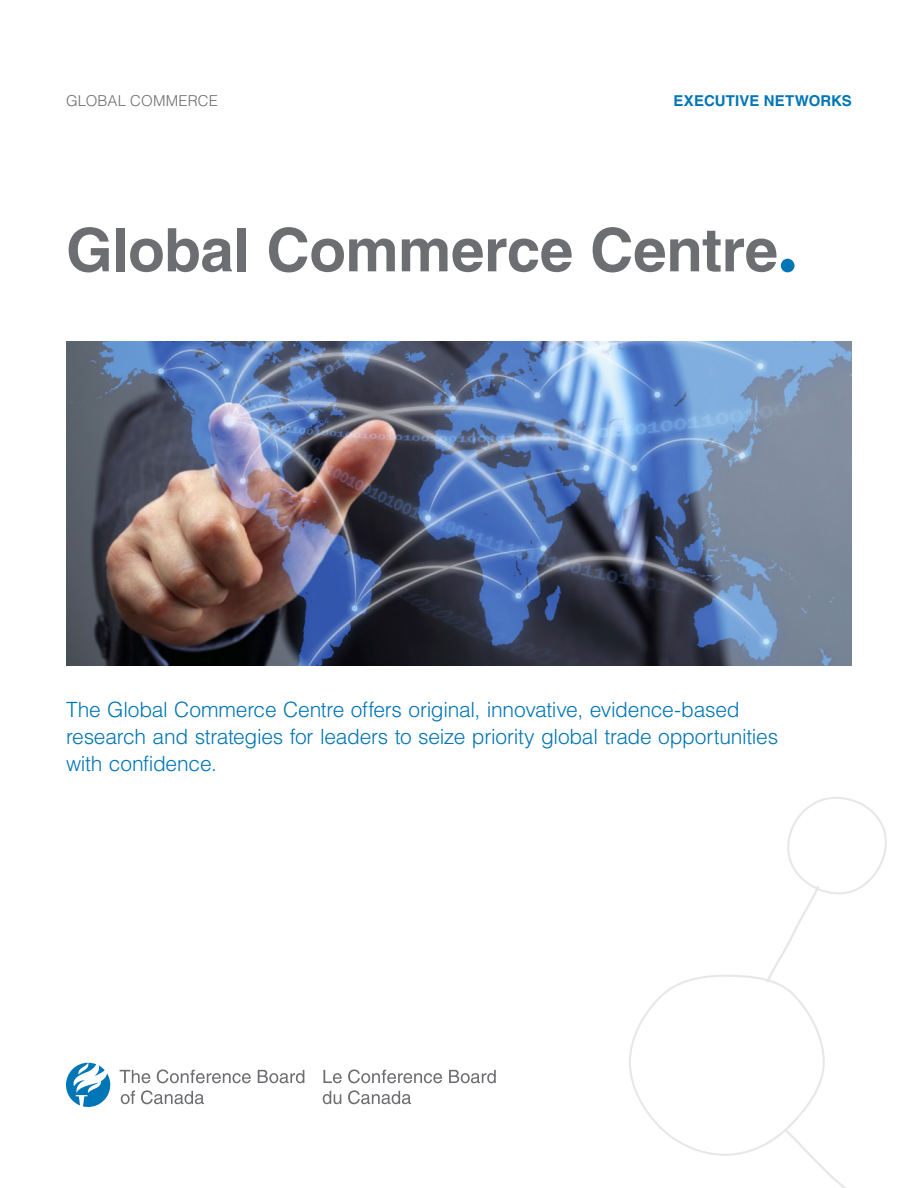
<style>
.page{position:relative;width:918px;height:1188px;background:#fff}
.page>*{position:absolute;margin:0;border:0;box-sizing:border-box;transform-origin:0 0}
.t1{font:700 60px "Helvetica LT Std";letter-spacing:-.01em;color:#6d6e71}
.t2{font:300 21px/27px "Helvetica LT Std";letter-spacing:-.015em;color:#0076b6}
.t3{font:700 15px "Helvetica LT Std";letter-spacing:.005em;color:#0076b6}
.t4{font:300 15px "Helvetica LT Std";letter-spacing:.01em;color:#6d6e71}
.s1{font-family:"Times LT Std";font-size:81px;color:#0076b6}
</style>
<div class="page">
<svg style="left:629px;top:797px;width:258px;height:391px"></svg>
<svg style="left:66px;top:1063px;width:44px;height:44px"></svg>
<svg style="left:120px;top:1070px;width:30px;height:13px"></svg>
<svg style="left:157px;top:1069px;width:94px;height:14px"></svg>
<svg style="left:258px;top:1070px;width:46px;height:13px"></svg>
<svg style="left:121px;top:1091px;width:14px;height:13px"></svg>
<svg style="left:141px;top:1090px;width:63px;height:14px"></svg>
<svg style="left:323px;top:1070px;width:19px;height:13px"></svg>
<svg style="left:348px;top:1069px;width:94px;height:14px"></svg>
<svg style="left:449px;top:1070px;width:47px;height:13px"></svg>
<svg style="left:323px;top:1091px;width:18px;height:13px"></svg>
<svg style="left:348px;top:1090px;width:63px;height:14px"></svg>
<img style="left:66px;top:342px;width:786px;height:324px">
<p class="t4" style="left:66px;top:92px;width:153px">GLOBAL COMMERCE</p>
<p class="t3" style="left:674px;top:92px;width:180px">EXECUTIVE NETWORKS</p>
<h1 class="t1" style="left:66px;top:214px;width:733px">Global Commerce Centre<span class="s1">.</span></h1>
<p class="t2" style="left:66px;top:696px;width:714px">The Global Commerce Centre offers original, innovative, evidence-based research and strategies for leaders to seize priority global trade opportunities with confidence.</p>
</div>
